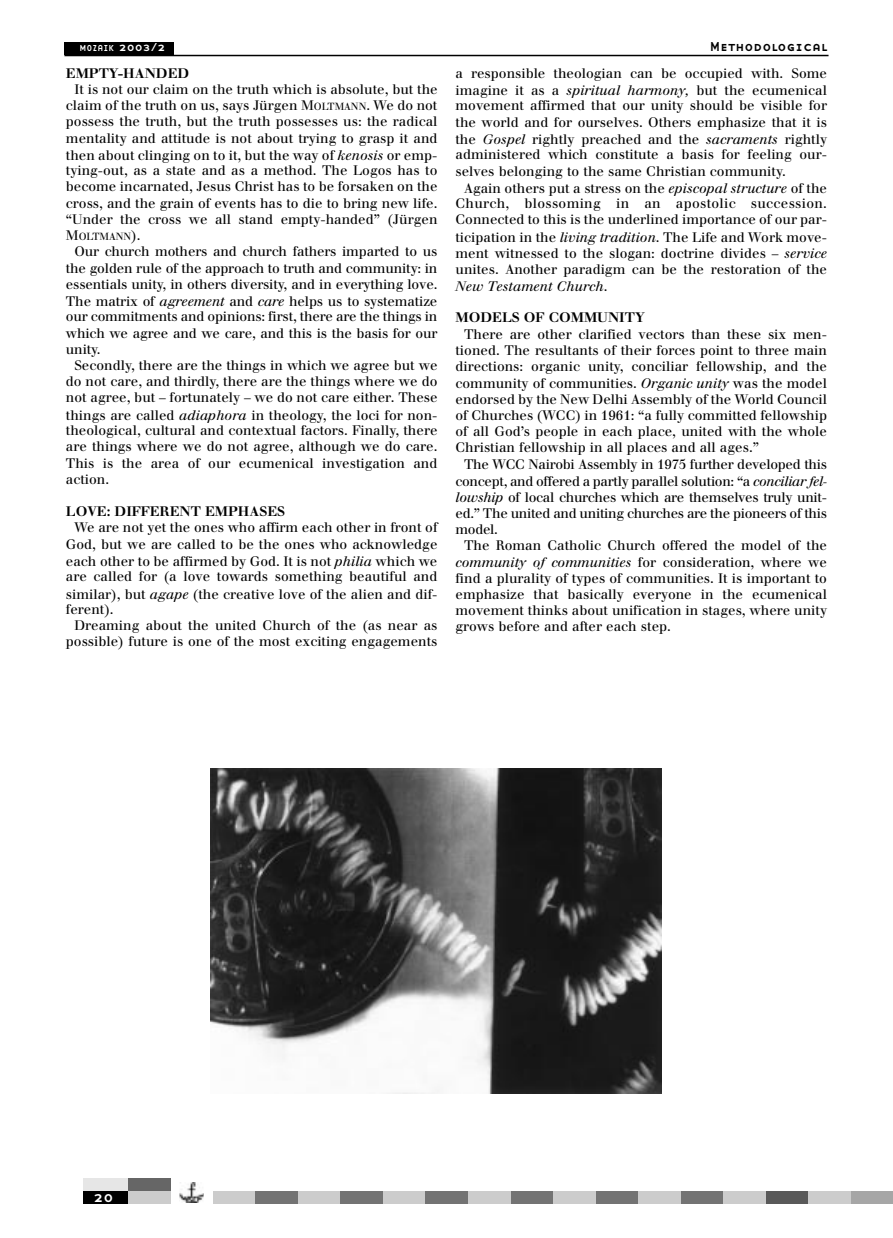
<style>
.page{position:relative;width:893px;height:1238px;background:#fff}
.page>*{position:absolute;margin:0;border:0;box-sizing:border-box;transform-origin:0 0}
.t1{font:15px "Base Nine Small Caps";color:#fff}
.t2{font:13.5px/16.2px "Walbaum";color:#000;text-align:justify}
.t3{font:700 13.5px "Walbaum";color:#000}
.t4{font:13.5px "Walbaum H Ita Os F";color:#000}
.t5{font:13.5px "Base Nine Small Caps";color:#000}
.t6{font:10.2px "Walbaum";color:#000}
.t7{font:9px "Base Nine Small Caps";color:#fff}
.s1{font-size:12px}
.s2{font-size:10.2px}
.s3{font-family:"Walbaum H Ita Os F"}
.s4{font-size:13.5px}
.s5{font-family:"Walbaum"}
</style>
<div class="page">
<img style="left:211px;top:768px;width:450px;height:325px">
<div style="left:64px;top:42px;width:109px;height:13px;background:#000"></div>
<hr style="left:64px;top:55px;width:764px;height:1px;background:#000">
<div style="left:83px;top:1191px;width:57px;height:13px;background:#000"></div>
<div style="left:128px;top:1191px;width:42px;height:13px;background:#ccc"></div>
<div style="left:83px;top:1178px;width:57px;height:13px;background:#e6e6e6"></div>
<div style="left:213px;top:1191px;width:42px;height:13px;background:#ccc"></div>
<div style="left:255px;top:1191px;width:43px;height:13px;background:#737373"></div>
<div style="left:298px;top:1191px;width:42px;height:13px;background:#ccc"></div>
<div style="left:340px;top:1191px;width:43px;height:13px;background:#737373"></div>
<div style="left:383px;top:1191px;width:42px;height:13px;background:#ccc"></div>
<div style="left:425px;top:1191px;width:43px;height:13px;background:#737373"></div>
<div style="left:468px;top:1191px;width:42px;height:13px;background:#ccc"></div>
<div style="left:510px;top:1191px;width:43px;height:13px;background:#737373"></div>
<div style="left:553px;top:1191px;width:42px;height:13px;background:#ccc"></div>
<div style="left:595px;top:1191px;width:43px;height:13px;background:#737373"></div>
<div style="left:638px;top:1191px;width:43px;height:13px;background:#ccc"></div>
<div style="left:681px;top:1191px;width:42px;height:13px;background:#737373"></div>
<div style="left:723px;top:1191px;width:43px;height:13px;background:#ccc"></div>
<div style="left:766px;top:1191px;width:42px;height:13px;background:#595959"></div>
<div style="left:808px;top:1191px;width:43px;height:13px;background:#ccc"></div>
<div style="left:851px;top:1191px;width:41px;height:13px;background:#a6a6a6"></div>
<div style="left:128px;top:1178px;width:42px;height:13px;background:#666"></div>
<img style="left:179px;top:1182px;width:25px;height:20px">
<p class="t7" style="left:79px;top:43px;width:88px">MOZAIK <span class="s1">2003/2</span></p>
<p class="t5" style="left:710px;top:39px;width:118px">Methodological</p>
<p class="t3" style="left:66px;top:68px;width:125px">EMPTY-HANDED</p>
<p class="t2" style="left:66px;top:82px;width:373px;text-indent:9px">It is not our claim on the truth which is absolute, but the claim of the truth on us, says Jürgen M<span class="s2">OLTMANN</span>. We do not possess the truth, but the truth possesses us: the radical mentality and attitude is not about trying to grasp it and then about clinging on to it, but the way of <span class="s3">kenosis</span> or emp-</p>
<p class="t2" style="left:66px;top:164px;width:373px">tying-out, as a state and as a method. The Logos has to become incarnated, Jesus Christ has to be forsaken on the cross, and the grain of events has to die to bring new life. “Under the cross we all stand empty-handed” (Jürgen</p>
<p class="t6" style="left:66px;top:233px;width:76px"><span class="s4">M</span>OLTMANN<span class="s4">).</span></p>
<p class="t2" style="left:66px;top:245px;width:373px;text-indent:9px">Our church mothers and church fathers imparted to us the golden rule of the approach to truth and community: in essentials unity, in others diversity, and in everything love.<br>The matrix of <span class="s3">agreement</span> and <span class="s3">care</span> helps us to systematize</p>
<p class="t2" style="left:66px;top:310px;width:373px">our commitments and opinions: first, there are the things in which we agree and we care, and this is the basis for our unity.</p>
<p class="t2" style="left:66px;top:358px;width:373px;text-indent:9px">Secondly, there are the things in which we agree but we do not care, and thirdly, there are the things where we do not agree, but – fortunately – we do not care either. These things are called <span class="s3">adiaphora</span> in theology, the loci for non-</p>
<p class="t2" style="left:66px;top:423px;width:373px">theological, cultural and contextual factors. Finally, there are things where we do not agree, although we do care.<br>This is the area of our ecumenical investigation and action.</p>
<p class="t3" style="left:66px;top:506px;width:221px">LOVE: DIFFERENT EMPHASES</p>
<p class="t2" style="left:66px;top:520px;width:373px;line-height:16.8px;text-indent:9px">We are not yet the ones who affirm each other in front of God, but we are called to be the ones who acknowledge each other to be affirmed by God. It is not <span class="s3">philia</span> which we</p>
<p class="t2" style="left:66px;top:569px;width:373px;line-height:17.2px">are called for (a love towards something beautiful and similar), but <span class="s3">agape</span> (the creative love of the alien and dif-</p>
<p class="t2" style="left:66px;top:602px;width:49px">ferent).</p>
<p class="t2" style="left:74px;top:618px;width:364px">Dreaming about the united Church of the (as near as</p>
<p class="t2" style="left:66px;top:635px;width:373px">possible) future is one of the most exciting engagements</p>
<p class="t2" style="left:455px;top:66px;width:373px;line-height:17.2px">a responsible theologian can be occupied with. Some imagine it as a <span class="s3">spiritual harmony,</span> but the ecumenical</p>
<p class="t2" style="left:455px;top:99px;width:373px;line-height:16.8px">movement affirmed that our unity should be visible for the world and for ourselves. Others emphasize that it is the <span class="s3">Gospel</span> rightly preached and the <span class="s3">sacraments</span> rightly</p>
<p class="t2" style="left:455px;top:148px;width:373px">administered which constitute a basis for feeling our&shy;selves belonging to the same Christian community.</p>
<p class="t2" style="left:455px;top:181px;width:373px;text-indent:9px">Again others put a stress on the <span class="s3">episcopal structure</span> of the Church, blossoming in an apostolic succession.<br>Connected to this is the underlined importance of our par&shy;ticipation in the <span class="s3">living tradition</span>. The Life and Work move&shy;ment witnessed to the slogan: doctrine divides – <span class="s3">service </span>unites. Another paradigm can be the restoration of the</p>
<p class="t4" style="left:455px;top:281px;width:153px">New Testament Church<span class="s5">.</span></p>
<p class="t3" style="left:455px;top:313px;width:191px">MODELS OF COMMUNITY</p>
<p class="t2" style="left:455px;top:327px;width:373px;text-indent:9px">There are other clarified vectors than these six men&shy;tioned. The resultants of their forces point to three main directions: organic unity, conciliar fellowship, and the community of communities. <span class="s3">Organic unity</span> was the model</p>
<p class="t2" style="left:455px;top:392px;width:373px">endorsed by the New Delhi Assembly of the World Council of Churches (WCC) in 1961: “a fully committed fellowship of all God’s people in each place, united with the whole Christian fellowship in all places and all ages.”</p>
<p class="t2" style="left:455px;top:457px;width:373px;text-indent:9px">The WCC Nairobi Assembly in 1975 further developed this concept, and offered a partly parallel solution: “a <span class="s3">conciliar fel&shy;lowship</span> of local churches which are themselves truly unit&shy;ed.” The united and uniting churches are the pioneers of this model.</p>
<p class="t2" style="left:455px;top:538px;width:373px;line-height:17.2px;text-align:right">The Roman Catholic Church offered the model of the <span class="s3">community of communities</span> for consideration, where we</p>
<p class="t2" style="left:455px;top:571px;width:373px">find a plurality of types of communities. It is important to emphasize that basically everyone in the ecumenical movement thinks about unification in stages, where unity grows before and after each step.</p>
<p class="t1" style="left:94px;top:1188px;width:21px">20</p>
</div>
